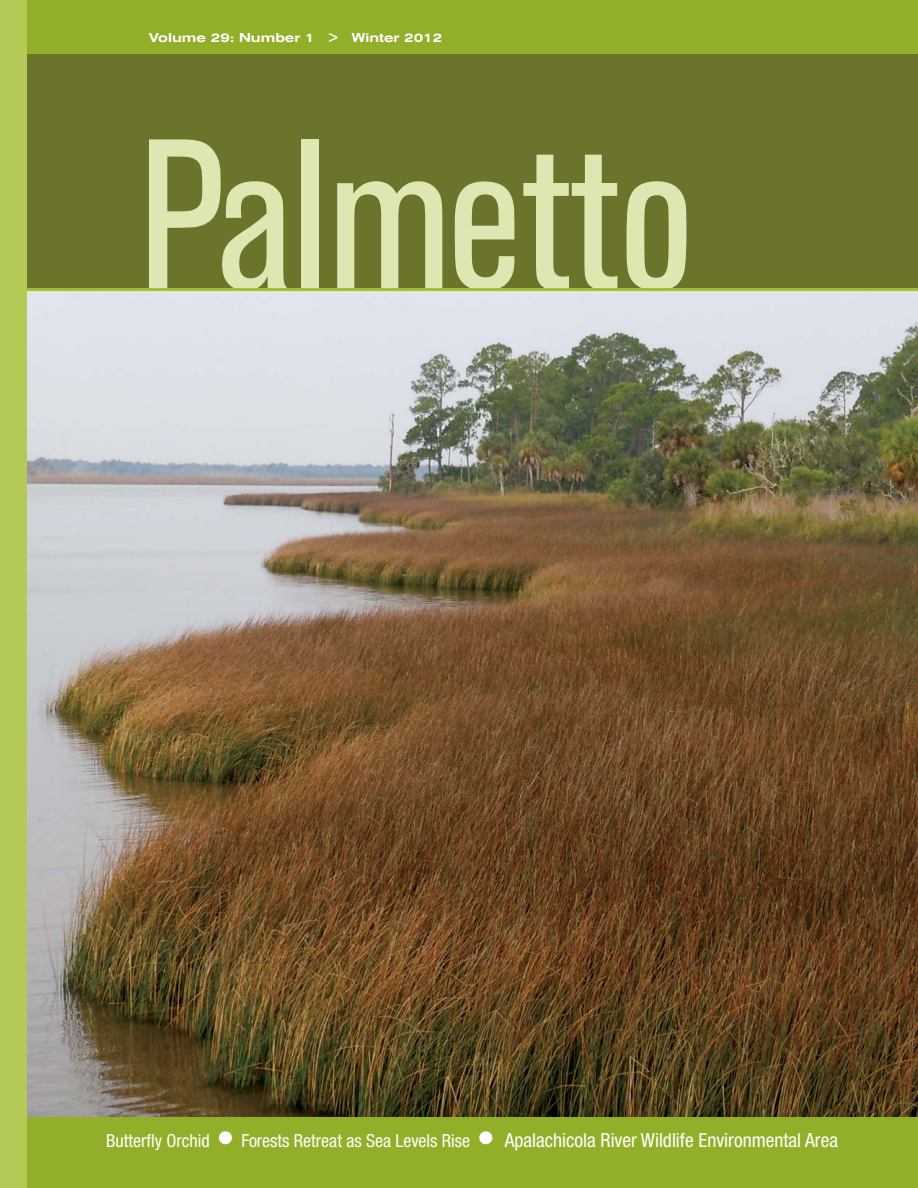
<style>
.page{position:relative;width:918px;height:1188px;background:#92af2a}
.page>*{position:absolute;margin:0;border:0;box-sizing:border-box;transform-origin:0 0}
.t1{font:condensed 211.5px "Akzidenz Grotesk BE";color:#dee6b1}
.t2{font:condensed 18px "Helvetica Neue LT Std";color:#fff}
.t3{font:500 expanded 12.75px "Akzidenz Grotesk BE";color:#fff}
.s1{font-size:19.5px}
</style>
<div class="page">
<div style="left:0;top:54px;width:918px;height:248px;background:#6b742a"></div>
<img style="left:27px;top:291px;width:891px;height:825px">
<hr style="left:0;top:288px;width:918px;height:3px;background:#a1bf2f">
<div style="left:0;top:0;width:27px;height:1188px;background:#b3ca57"></div>
<p class="t3" style="left:149px;top:33px;width:295px">Volume 29: Number 1 &gt; Winter 2012</p>
<h1 class="t1" style="left:138px;top:139px;width:557px">Palmetto</h1>
<p class="t2" style="left:106px;top:1134px;width:733px">Butterfly Orchid ● Forests Retreat as Sea Levels Rise ● <span class="s1">Apalachicola River Wildlife Environmental Area</span></p>
</div>
